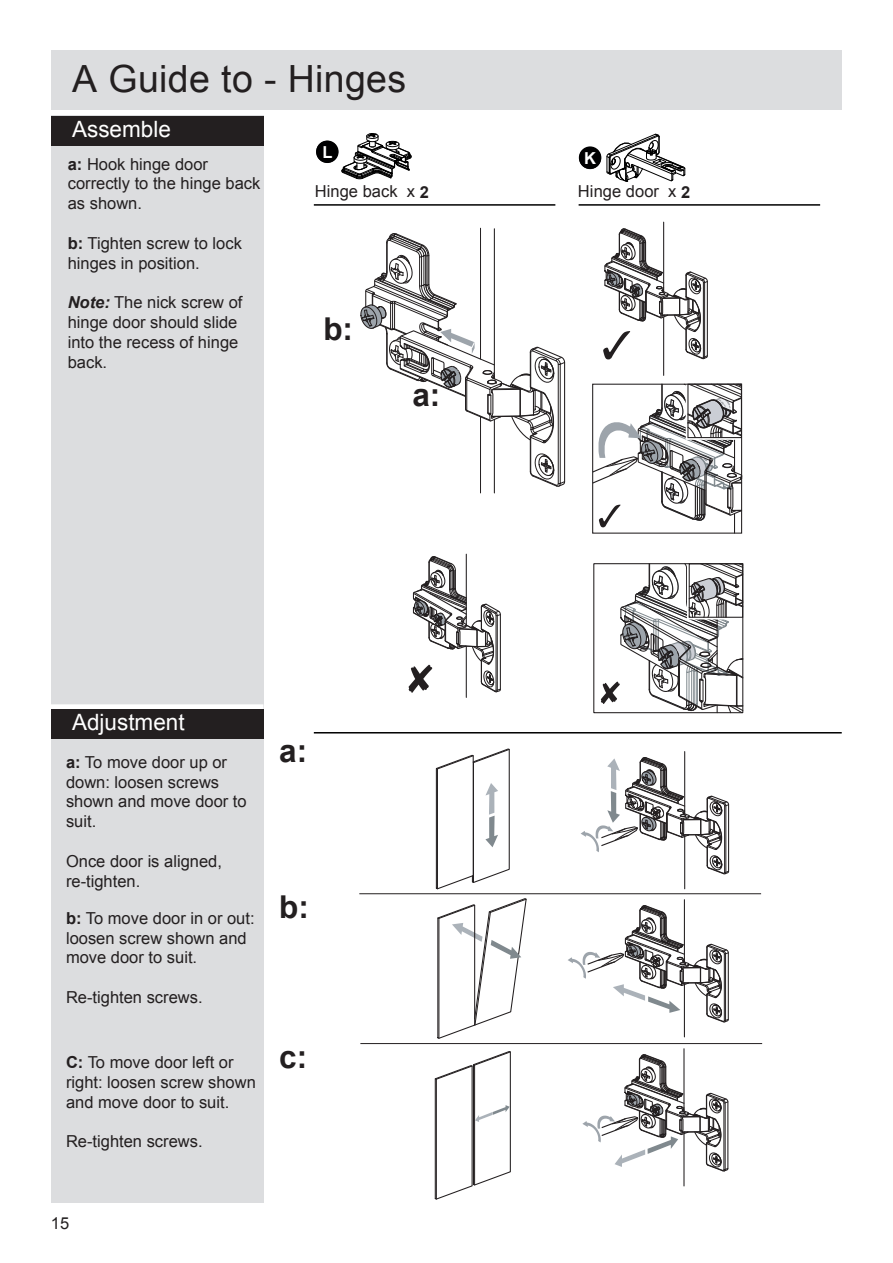
<style>
.page{position:relative;width:893px;height:1263px;background:#fff}
.page>*{position:absolute;margin:0;border:0;box-sizing:border-box;transform-origin:0 0}
.t1{font:45px "Arial";letter-spacing:-.01em;color:#231f20}
.t2{font:37.5px "Arial";letter-spacing:.01em;color:#231f20}
.t3{font:700 31.5px "Arial";color:#231f20}
.t4{font:22.5px "Arial";color:#fff}
.t5{font:16.5px/19.8px "Arial";color:#231f20}
.t6{font:700 16.5px "Arial";color:#fff}
.t7{font:700 16.5px "Arial";color:#231f20}
.s1{font-weight:700}
.s2{font-weight:700;font-style:italic}
</style>
<div class="page">
<div style="left:51px;top:116px;width:212px;height:1087px;background:#dcdddf"></div>
<div style="left:51px;top:116px;width:212px;height:29px;background:#231f20"></div>
<hr style="left:663px;top:317px;width:1px;height:58px;background:#231f20">
<hr style="left:663px;top:222px;width:1px;height:70px;background:#231f20">
<hr style="left:494px;top:229px;width:1px;height:150px;background:#231f20">
<hr style="left:480px;top:228px;width:1px;height:131px;background:#231f20">
<svg style="left:360px;top:232px;width:206px;height:262px"></svg>
<svg style="left:603px;top:228px;width:105px;height:132px"></svg>
<hr style="left:466px;top:646px;width:1px;height:51px;background:#231f20">
<hr style="left:466px;top:554px;width:1px;height:71px;background:#231f20">
<svg style="left:409px;top:555px;width:92px;height:138px"></svg>
<svg style="left:592px;top:370px;width:152px;height:344px"></svg>
<div style="left:592px;top:384px;width:150px;height:150px;border:1px solid #231f20"></div>
<div style="left:580px;top:148px;width:21px;height:21px;background:#434242;border-radius:50%"></div>
<div style="left:579px;top:148px;width:22px;height:21px;border:1px solid #231f20;border-radius:50%"></div>
<svg style="left:606px;top:133px;width:80px;height:49px"></svg>
<svg style="left:341px;top:133px;width:71px;height:47px"></svg>
<hr style="left:684px;top:836px;width:1px;height:53px;background:#231f20">
<hr style="left:684px;top:751px;width:1px;height:63px;background:#231f20">
<svg style="left:581px;top:756px;width:149px;height:119px"></svg>
<svg style="left:435px;top:748px;width:75px;height:142px"></svg>
<hr style="left:359px;top:893px;width:402px;height:1px;background:#231f20">
<hr style="left:360px;top:1043px;width:402px;height:1px;background:#231f20">
<hr style="left:684px;top:984px;width:1px;height:53px;background:#231f20">
<hr style="left:684px;top:900px;width:1px;height:62px;background:#231f20">
<svg style="left:568px;top:904px;width:161px;height:119px"></svg>
<svg style="left:437px;top:898px;width:90px;height:141px"></svg>
<hr style="left:683px;top:1134px;width:1px;height:52px;background:#231f20">
<hr style="left:683px;top:1049px;width:1px;height:62px;background:#231f20">
<svg style="left:582px;top:1053px;width:147px;height:119px"></svg>
<svg style="left:434px;top:1051px;width:77px;height:149px"></svg>
<hr style="left:314px;top:204px;width:241px;height:2px;background:#000">
<hr style="left:579px;top:204px;width:241px;height:2px;background:#000">
<hr style="left:314px;top:732px;width:528px;height:1px;background:#000">
<div style="left:51px;top:704px;width:212px;height:6px;background:#fff"></div>
<div style="left:51px;top:709px;width:212px;height:30px;background:#231f20"></div>
<div style="left:51px;top:51px;width:791px;height:59px;background:#dcdddf"></div>
<div style="left:316px;top:141px;width:23px;height:22px;background:#000001;border-radius:50%"></div>
<div style="left:579px;top:146px;width:22px;height:23px;background:#000001;border-radius:50%"></div>
<h1 class="t1" style="left:72px;top:47px;width:393px">A Guide to - Hinges</h1>
<h2 class="t2" style="left:72px;top:54px;width:335px">A Guide to - Hinges</h2>
<h3 class="t4" style="left:72px;top:114px;width:100px">Assemble</h3>
<p class="t5" style="left:68px;top:154px;width:194px"><span class="s1">a:</span> Hook hinge door correctly to the hinge back as shown.</p>
<p class="t5" style="left:68px;top:233px;width:176px"><span class="s1">b:</span> Tighten screw to lock hinges in position.</p>
<p class="t5" style="left:68px;top:293px;width:176px"><span class="s2">Note:</span> The nick screw of hinge door should slide into the recess of hinge back.</p>
<p class="t6" style="left:322px;top:141px;width:12px">T</p>
<p class="t5" style="left:315px;top:181px;width:116px">Hinge back x 6</p>
<p class="t5" style="left:578px;top:182px;width:114px">Hinge door x 6</p>
<p class="t6" style="left:322px;top:141px;width:12px">L</p>
<p class="t6" style="left:584px;top:147px;width:13px">K</p>
<p class="t7" style="left:420px;top:181px;width:11px">2</p>
<p class="t7" style="left:681px;top:181px;width:11px">2</p>
<p class="t6" style="left:584px;top:147px;width:13px">U</p>
<h3 class="t3" style="left:323px;top:307px;width:31px">b:</h3>
<h3 class="t3" style="left:412px;top:374px;width:30px">a:</h3>
<h3 class="t4" style="left:72px;top:707px;width:114px">Adjustment</h3>
<p class="t5" style="left:66px;top:752px;width:182px"><span class="s1">a:</span> To move door up or down: loosen screws shown and move door to suit.</p>
<p class="t5" style="left:66px;top:851px;width:157px">Once door is aligned, re-tighten.</p>
<p class="t5" style="left:66px;top:908px;width:190px"><span class="s1">b:</span> To move door in or out: loosen screw shown and move door to suit.</p>
<p class="t5" style="left:66px;top:987px;width:138px">Re-tighten screws.</p>
<p class="t5" style="left:66px;top:1052px;width:191px"><span class="s1">C:</span> To move door left or right: loosen screw shown and move door to suit.</p>
<p class="t5" style="left:66px;top:1132px;width:138px">Re-tighten screws.</p>
<h3 class="t3" style="left:279px;top:730px;width:30px">a:</h3>
<h3 class="t3" style="left:279px;top:886px;width:31px">b:</h3>
<h3 class="t3" style="left:279px;top:1036px;width:30px">c:</h3>
<p class="t5" style="left:61px;top:1213px;width:11px">2</p>
<p class="t5" style="left:51px;top:1214px;width:41px">1514</p>
</div>
